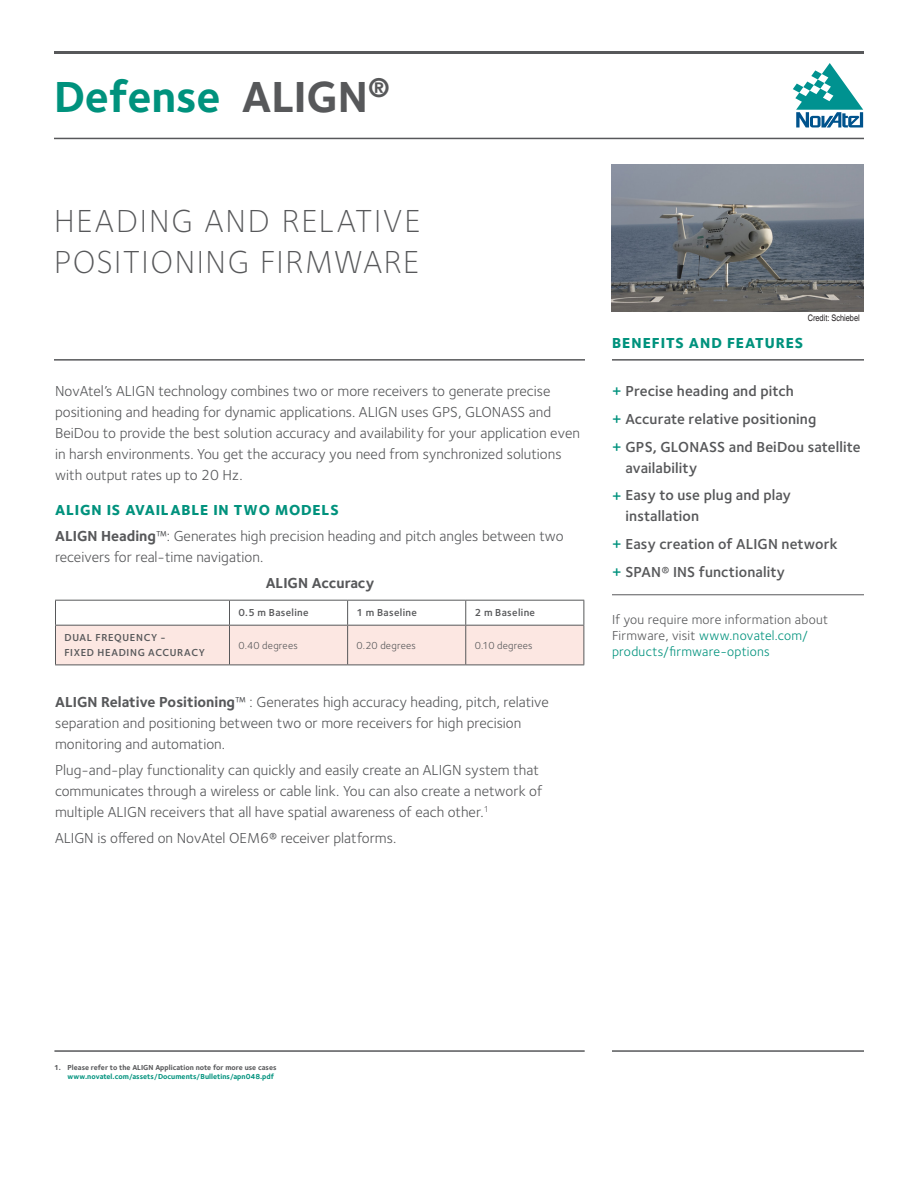
<style>
.page{position:relative;width:918px;height:1188px;background:#fff}
.page>*{position:absolute;margin:0;border:0;box-sizing:border-box;transform-origin:0 0}
.t1{font:700 45px "Foundry Sterling";letter-spacing:-.005em;color:#00927d}
.Lead{font:300 33px/40.5px "Foundry Sterling";letter-spacing:.05em;color:#57585a}
.Body{font:15px/21px "Foundry Sterling";color:#57585a}
.t2{font:600 15px/21px "Foundry Sterling";letter-spacing:.01em;color:#57585a}
.Heading{font:800 15px "Foundry Sterling";letter-spacing:.05em;color:#00927d}
.Body-2{font:700 15px "Foundry Sterling";color:#57585a}
.Information{font:13.5px/15.8px "Foundry Sterling";letter-spacing:.02em;color:#57585a}
.Heading-2{font:600 10.5px "Foundry Sterling";letter-spacing:.065em;color:#57585a}
.Content{font:10.5px "Foundry Sterling";letter-spacing:.02em;color:#57585a}
.Subheading{font:600 10.5px "Foundry Sterling";letter-spacing:.03em;color:#57585a}
.t3{font:condensed 9px "Helvetica";color:#231f20}
.t4{font:700 7.5px/9px "Foundry Sterling";color:#57585a}
.s1{color:#57585a}
.s2{font-weight:700}
.s3{color:#00927d}
</style>
<div class="page">
<hr style="left:54px;top:51px;width:810px;height:3px;background:#57585a">
<hr style="left:54px;top:138px;width:810px;height:1px;background:#57585a">
<hr style="left:54px;top:359px;width:531px;height:2px;background:#57585a">
<hr style="left:612px;top:359px;width:252px;height:2px;background:#57585a">
<hr style="left:55px;top:600px;width:175px;height:1px;background:#57585a">
<hr style="left:230px;top:600px;width:118px;height:1px;background:#57585a">
<hr style="left:348px;top:600px;width:118px;height:1px;background:#57585a">
<hr style="left:466px;top:600px;width:118px;height:1px;background:#57585a">
<svg style="left:55px;top:601px;width:530px;height:64px"></svg>
<hr style="left:55px;top:626px;width:1px;height:39px;background:#57585a">
<hr style="left:55px;top:625px;width:175px;height:1px;background:#57585a">
<hr style="left:55px;top:665px;width:175px;height:1px;background:#57585a">
<hr style="left:229px;top:626px;width:1px;height:39px;background:#57585a">
<hr style="left:230px;top:625px;width:118px;height:1px;background:#57585a">
<hr style="left:348px;top:625px;width:118px;height:1px;background:#57585a">
<hr style="left:347px;top:626px;width:1px;height:39px;background:#57585a">
<hr style="left:230px;top:665px;width:118px;height:1px;background:#57585a">
<hr style="left:348px;top:665px;width:118px;height:1px;background:#57585a">
<hr style="left:465px;top:626px;width:1px;height:39px;background:#57585a">
<hr style="left:466px;top:625px;width:118px;height:1px;background:#57585a">
<hr style="left:584px;top:626px;width:1px;height:39px;background:#57585a">
<hr style="left:466px;top:665px;width:118px;height:1px;background:#57585a">
<hr style="left:612px;top:594px;width:252px;height:1px;background:#57585a">
<hr style="left:54px;top:1050px;width:531px;height:2px;background:#57585a">
<img style="left:612px;top:165px;width:252px;height:147px">
<svg style="left:793px;top:63px;width:70px;height:64px"></svg>
<hr style="left:612px;top:1050px;width:252px;height:2px;background:#57585a">
<p class="t1" style="left:54px;top:70px;width:337px">Defense <span class="s1">ALIGN</span><sup>®</sup></p>
<p class="Lead" style="left:54px;top:201px;width:368px">HEADING AND RELATIVE<br>POSITIONING FIRMWARE</p>
<p class="Body" style="left:55px;top:381px;width:526px">NovAtel’s ALIGN technology combines two or more receivers to generate precise positioning and heading for dynamic applications. ALIGN uses GPS, GLONASS and BeiDou to provide the best solution accuracy and availability for your application even in harsh environments. You get the accuracy you need from synchronized solutions with output rates up to 20 Hz.</p>
<p class="Heading" style="left:55px;top:500px;width:285px">ALIGN IS AVAILABLE IN TWO MODELS</p>
<p class="Body" style="left:55px;top:526px;width:510px"><span class="s2">ALIGN Heading</span>™: Generates high precision heading and pitch angles between two receivers for real-time navigation.</p>
<p class="Body-2" style="left:266px;top:574px;width:110px">ALIGN Accuracy</p>
<p class="Subheading" style="left:238px;top:606px;width:72px">0.5 m Baseline</p>
<p class="Subheading" style="left:357px;top:606px;width:62px">1 m Baseline</p>
<p class="Subheading" style="left:475px;top:606px;width:62px">2 m Baseline</p>
<p class="Heading-2" style="left:65px;top:631px;width:103px">DUAL FREQUENCY -</p>
<p class="Heading-2" style="left:65px;top:646px;width:142px">FIXED HEADING ACCURACY</p>
<p class="Content" style="left:238px;top:639px;width:61px">0.40 degrees</p>
<p class="Content" style="left:357px;top:639px;width:61px">0.20 degrees</p>
<p class="Content" style="left:475px;top:639px;width:59px">0.10 degrees</p>
<p class="Body" style="left:55px;top:691px;width:495px"><span class="s2">ALIGN Relative Positioning</span>™ : Generates high accuracy heading, pitch, relative separation and positioning between two or more receivers for high precision monitoring and automation.</p>
<p class="Body" style="left:55px;top:760px;width:489px">Plug-and-play functionality can quickly and easily create an ALIGN system that communicates through a wireless or cable link. You can also create a network of multiple ALIGN receivers that all have spatial awareness of each other.<sup>1</sup></p>
<p class="Body" style="left:55px;top:828px;width:343px">ALIGN is offered on NovAtel OEM6® receiver platforms.</p>
<p class="t3" style="left:808px;top:312px;width:54px">Credit: Schiebel</p>
<p class="Heading" style="left:612px;top:334px;width:193px">BENEFITS AND FEATURES</p>
<p class="t2" style="left:612px;top:381px;width:183px"><span class="s3">+</span> Precise heading and pitch</p>
<p class="t2" style="left:612px;top:409px;width:206px"><span class="s3">+</span> Accurate relative positioning</p>
<p class="t2" style="left:626px;top:437px;width:237px;text-indent:-14px"><span class="s3">+</span> GPS, GLONASS and BeiDou satellite availability</p>
<p class="t2" style="left:626px;top:485px;width:167px;text-indent:-14px"><span class="s3">+</span> Easy to use plug and play installation</p>
<p class="t2" style="left:612px;top:534px;width:227px"><span class="s3">+</span> Easy creation of ALIGN network</p>
<p class="t2" style="left:612px;top:562px;width:175px"><span class="s3">+</span> SPAN® INS functionality</p>
<p class="Information" style="left:612px;top:612px;width:218px">If you require more information about<br>Firmware, visit <span class="s3">www.novatel.com/ products/firmware-options</span></p>
<p class="t4" style="left:68px;top:1064px;width:211px;text-indent:-14px">1. Please refer to the ALIGN Application note for more use cases <span class="s3">www.novatel.com/assets/Documents/Bulletins/apn048.pdf</span></p>
</div>
